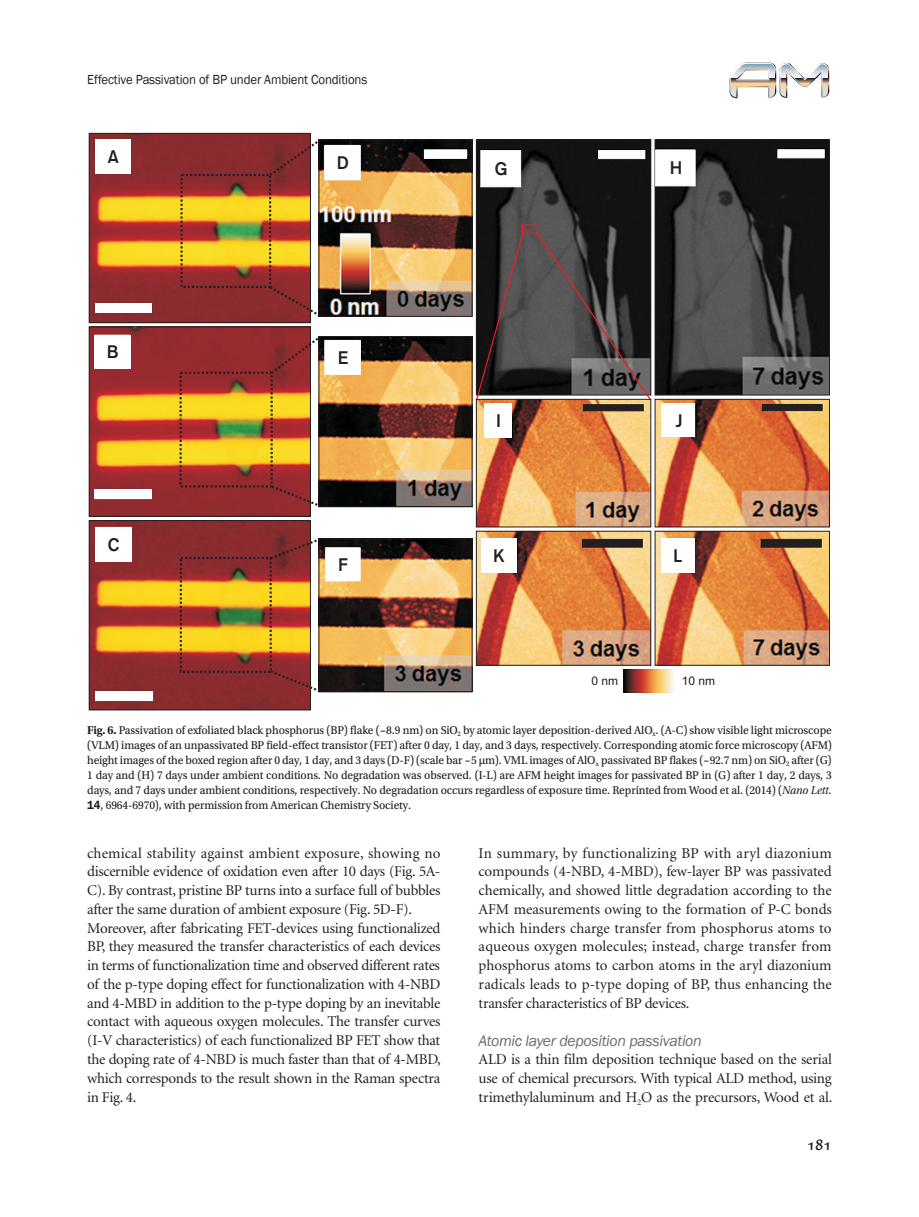
<style>
.page{position:relative;width:919px;height:1217px;background:#fff}
.page>*{position:absolute;margin:0;border:0;box-sizing:border-box;transform-origin:0 0}
.t1{font:18px "Gothic 725 BT Bold A";color:#231f20}
._1__제목{font:italic 15.75px "Franklin Gothic";letter-spacing:-.02em;color:#6c6d70}
.t2{font:15.75px "Formal 436 BT";color:#231f20;scale:.95 1}
.본문{font:15px/18.8px "Minion";letter-spacing:-.02em;color:#231f20;text-align:justify}
.t3{font:13.5px "Franklin Gothic";letter-spacing:-.01em;color:#231f20;scale:.95 1}
.표제목{font:12px/15px "Utopia Std Capt";letter-spacing:-.01em;color:#231f20;text-align:justify;scale:.95 1}
.t4{font:12px "Arial";color:#231f20}
.s1{font-family:"Utopia Std";font-weight:700}
.s2{font-family:"Utopia Std";font-style:italic}
.s3{font-family:"Franklin Gothic";font-weight:600}
</style>
<div class="page">
<svg style="left:729px;top:63px;width:100px;height:35px"></svg>
<svg style="left:89px;top:133px;width:740px;height:577px;background:#8f6e56"></svg>
<svg style="left:475px;top:224px;width:177px;height:177px;background:#433f3f"></svg>
<svg style="left:178px;top:138px;width:144px;height:555px;background:#ad6538"></svg>
<div style="left:95px;top:139px;width:36px;height:35px;background:#fff"></div>
<div style="left:94px;top:335px;width:36px;height:34px;background:#fff"></div>
<div style="left:95px;top:527px;width:36px;height:34px;background:#fff"></div>
<div style="left:95px;top:303px;width:57px;height:10px;background:#fff"></div>
<div style="left:94px;top:489px;width:58px;height:10px;background:#fff"></div>
<div style="left:95px;top:691px;width:58px;height:10px;background:#fff"></div>
<div style="left:324px;top:145px;width:36px;height:35px;background:#fff;border:1px solid #fff"></div>
<div style="left:424px;top:150px;width:42px;height:8px;background:#fff"></div>
<div style="left:325px;top:340px;width:35px;height:34px;background:#fff"></div>
<div style="left:326px;top:547px;width:34px;height:34px;background:#fff;border:1px solid #fff"></div>
<div style="left:480px;top:150px;width:41px;height:37px;background:#fff;border:1px solid #fff"></div>
<div style="left:598px;top:150px;width:47px;height:9px;background:#fff;border:1px solid #fff"></div>
<div style="left:655px;top:150px;width:40px;height:36px;background:#fff;border:1px solid #fff"></div>
<div style="left:777px;top:150px;width:47px;height:8px;background:#fff;border:1px solid #fff"></div>
<svg style="left:476px;top:399px;width:353px;height:266px;background:#d68d57"></svg>
<img style="left:623px;top:669px;width:59px;height:23px">
<div style="left:484px;top:403px;width:27px;height:35px;background:#fff"></div>
<div style="left:481px;top:538px;width:35px;height:34px;background:#fff"></div>
<div style="left:661px;top:403px;width:34px;height:34px;background:#fff"></div>
<div style="left:660px;top:538px;width:34px;height:34px;background:#fff"></div>
<div style="left:583px;top:404px;width:60px;height:7px;background:#231f20;border:1px solid #231f20"></div>
<div style="left:762px;top:404px;width:60px;height:6px;background:#231f20"></div>
<div style="left:582px;top:539px;width:60px;height:8px;background:#231f20"></div>
<div style="left:760px;top:539px;width:61px;height:8px;background:#231f20"></div>
<p class="t3" style="left:87px;top:71px;width:296px">Effective Passivation of BP under Ambient Conditions</p>
<p class="t1" style="left:108px;top:146px;width:13px">A</p>
<p class="t1" style="left:107px;top:341px;width:13px">B</p>
<p class="t1" style="left:108px;top:533px;width:13px">C</p>
<p class="t1" style="left:337px;top:152px;width:14px">D</p>
<p class="t1" style="left:338px;top:347px;width:12px">E</p>
<p class="t1" style="left:338px;top:554px;width:12px">F</p>
<p class="t1" style="left:495px;top:158px;width:14px">G</p>
<p class="t1" style="left:669px;top:157px;width:14px">H</p>
<p class="t1" style="left:496px;top:410px;width:6px">I</p>
<p class="t1" style="left:675px;top:410px;width:9px">J</p>
<p class="t1" style="left:493px;top:545px;width:13px">K</p>
<p class="t1" style="left:673px;top:545px;width:11px">L</p>
<p class="t4" style="left:591px;top:676px;width:28px">0nm</p>
<p class="t4" style="left:681px;top:676px;width:35px">10 nm</p>
<p class="표제목" style="left:87px;top:722px;width:785px"><span class="s1">Fig. 6.</span> Passivation of exfoliated black phosphorus (BP) flake (~8.9 nm) on SiO<sub>2</sub> by atomic layer deposition-derived AlO<sub>x</sub>. (A-C) show visible light microscope (VLM) images of an unpassivated BP field-effect transistor (FET) after 0 day, 1 day, and 3 days, respectively. Corresponding atomic force microscopy (AFM) height images of the boxed region after 0 day, 1 day, and 3 days (D-F) (scale bar ~5 μm). VML images of AlO<sub>x</sub> passivated BP flakes (~92.7 nm) on SiO<sub>2</sub> after (G)<br>1 day and (H) 7 days under ambient conditions. No degradation was observed. (I-L) are AFM height images for passivated BP in (G) after 1 day, 2 days, 3 days, and 7 days under ambient conditions, respectively. No degradation occurs regardless of exposure time. Reprinted from Wood et al. (2014) (<span class="s2">Nano Lett</span>.<br><span class="s3">14</span>, 6964-6970), with permission from American Chemistry Society.</p>
<p class="본문" style="left:87px;top:843px;width:355px">chemical stability against ambient exposure, showing no discernible evidence of oxidation even after 10 days (Fig. 5A-C). By contrast, pristine BP turns into a surface full of bubbles after the same duration of ambient exposure (Fig. 5D-F).</p>
<p class="본문" style="left:87px;top:918px;width:355px">Moreover, after fabricating FET-devices using functionalized BP, they measured the transfer characteristics of each devices in terms of functionalization time and observed different rates of the p-type doping effect for functionalization with 4-NBD and 4-MBD in addition to the p-type doping by an inevitable contact with aqueous oxygen molecules. The transfer curves (I-V characteristics) of each functionalized BP FET show that the doping rate of 4-NBD is much faster than that of 4-MBD, which corresponds to the result shown in the Raman spectra in Fig. 4.</p>
<p class="본문" style="left:478px;top:843px;width:355px">In summary, by functionalizing BP with aryl diazonium compounds (4-NBD, 4-MBD), few-layer BP was passivated chemically, and showed little degradation according to the AFM measurements owing to the formation of P-C bonds which hinders charge transfer from phosphorus atoms to aqueous oxygen molecules; instead, charge transfer from phosphorus atoms to carbon atoms in the aryl diazonium radicals leads to p-type doping of BP, thus enhancing the transfer characteristics of BP devices.</p>
<p class="_1__제목" style="left:478px;top:1030px;width:225px">Atomic layer deposition passivation</p>
<p class="본문" style="left:478px;top:1050px;width:355px">ALD is a thin film deposition technique based on the serial use of chemical precursors. With typical ALD method, using trimethylaluminum and H<sub>2</sub>O as the precursors, Wood et al.</p>
<p class="t2" style="left:806px;top:1134px;width:28px">181</p>
</div>
